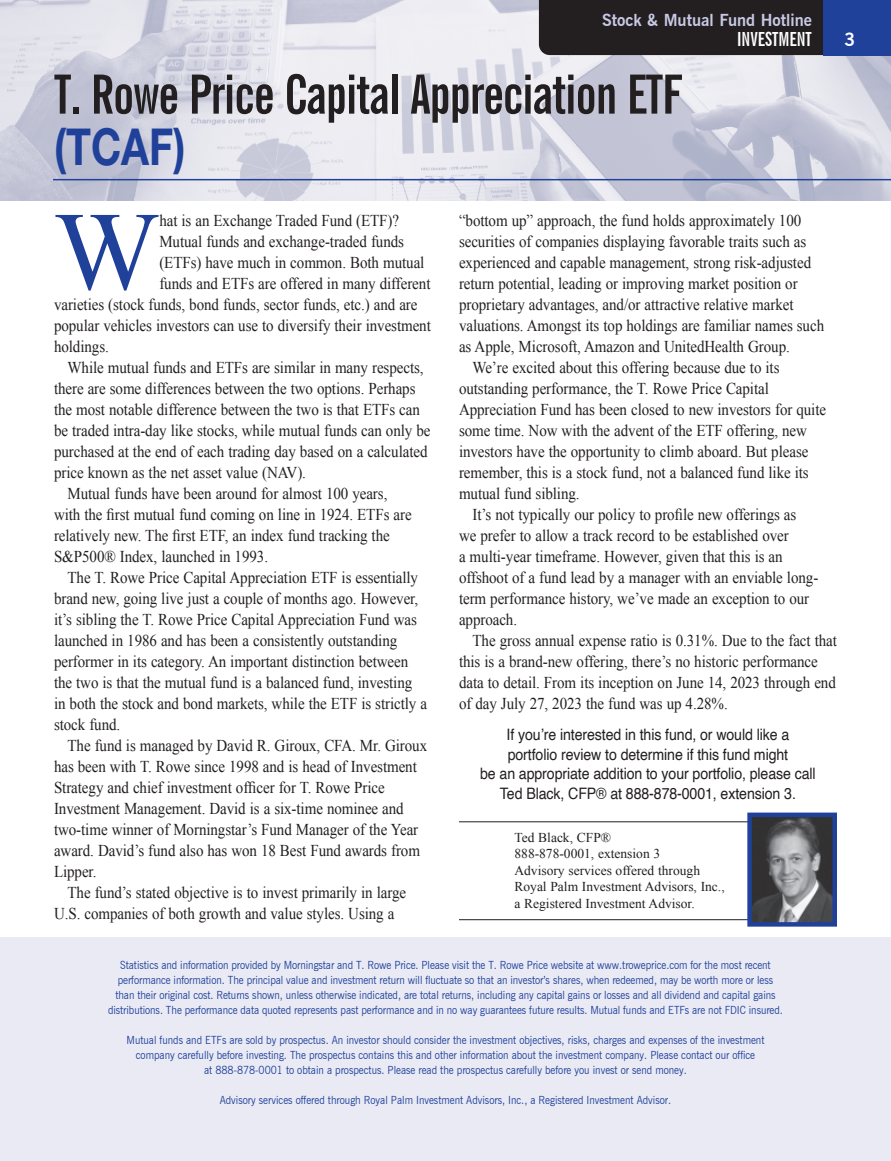
<style>
.page{position:relative;width:891px;height:1161px;background:#fff}
.page>*{position:absolute;margin:0;border:0;box-sizing:border-box;transform-origin:0 0}
.Body1{font:111.6px "Times New Roman";color:#20419a}
.t1{font:700 extra-condensed 54px "News Gothic BT";letter-spacing:-.02em;color:#231f20}
.t2{font:700 51px "Helvetica Neue LT Std";color:#20419a;scale:.8 1}
.Top_Left{font:700 extra-condensed 19.5px "News Gothic BT";color:#fff}
.t3{font:700 18px "News Gothic BT";color:#fff}
.Body1-2{font:16.5px/21px "Times New Roman";letter-spacing:-.005em;color:#231f20;scale:.91 1}
.Top_Left-2{font:700 16.5px "News Gothic BT";color:#c7c8e4}
.benefits{font:15.75px/19.5px "Helvetica";letter-spacing:-.005em;color:#231f20;text-align:center;scale:.9 1}
.Body1-3{font:13.5px/16.5px "Times New Roman";color:#231f20}
.Writer_Name{font:13.5px "Times New Roman";color:#231f20}
.benefits-2{font:11.25px/15px "News Gothic BT";letter-spacing:-.005em;color:#20419a;text-align:center;scale:.9 1}
</style>
<div class="page">
<img style="left:0;top:0;width:891px;height:200px">
<div style="left:0;top:938px;width:891px;height:223px;background:#e9eaf4"></div>
<hr style="left:459px;top:821px;width:305px;height:1px;background:#231f20">
<hr style="left:459px;top:919px;width:305px;height:1px;background:#231f20">
<img style="left:752px;top:818px;width:80px;height:104px">
<div style="left:747px;top:813px;width:90px;height:114px;border:4px solid #20419a"></div>
<div style="left:539px;top:0;width:284px;height:55px;background:#231f20"></div>
<div style="left:823px;top:0;width:68px;height:55px;background:#20419a"></div>
<hr style="left:53px;top:179px;width:838px;height:1px;background:#20419a">
<p class="Top_Left-2" style="left:602px;top:10px;width:211px">Stock &amp; Mutual Fund Hotline</p>
<p class="Top_Left" style="left:737px;top:27px;width:76px">INVESTMENT</p>
<p class="t3" style="left:845px;top:28px;width:12px">3</p>
<p class="t1" style="left:54px;top:62px;width:630px">T. Rowe Price Capital Appreciation ETF</p>
<p class="t2" style="left:54px;top:115px;width:166px">(TCAF)</p>
<p class="Body1" style="left:54px;top:176px;width:107px">W</p>
<p class="Body1-2" style="left:159px;top:210px;width:265px">hat is an Exchange Traded Fund (ETF)?</p>
<p class="Body1-2" style="left:159px;top:231px;width:270px">Mutual funds and exchange-traded funds</p>
<p class="Body1-2" style="left:159px;top:252px;width:293px">(ETFs) have much in common. Both mutual</p>
<p class="Body1-2" style="left:159px;top:273px;width:299px">funds and ETFs are offered in many different</p>
<p class="Body1-2" style="left:54px;top:294px;width:401px">varieties (stock funds, bond funds, sector funds, etc.) and are</p>
<p class="Body1-2" style="left:54px;top:315px;width:416px">popular vehicles investors can use to diversify their investment</p>
<p class="Body1-2" style="left:54px;top:336px;width:62px">holdings.</p>
<p class="Body1-2" style="left:54px;top:357px;width:415px;text-indent:14px">While mutual funds and ETFs are similar in many respects, there are some differences between the two options. Perhaps the most notable difference between the two is that ETFs can be traded intra-day like stocks, while mutual funds can only be purchased at the end of each trading day based on a calculated price known as the net asset value (NAV).</p>
<p class="Body1-2" style="left:54px;top:483px;width:395px;text-indent:14px">Mutual funds have been around for almost 100 years, with the first mutual fund coming on line in 1924. ETFs are relatively new. The first ETF, an index fund tracking the S&amp;P500® Index, launched in 1993.</p>
<p class="Body1-2" style="left:54px;top:567px;width:412px;text-indent:14px">The T. Rowe Price Capital Appreciation ETF is essentially brand new, going live just a couple of months ago. However, it’s sibling the T. Rowe Price Capital Appreciation Fund was launched in 1986 and has been a consistently outstanding performer in its category. An important distinction between the two is that the mutual fund is a balanced fund, investing in both the stock and bond markets, while the ETF is strictly a stock fund.</p>
<p class="Body1-2" style="left:54px;top:735px;width:412px;text-indent:14px">The fund is managed by David R. Giroux, CFA. Mr. Giroux has been with T. Rowe since 1998 and is head of Investment Strategy and chief investment officer for T. Rowe Price Investment Management. David is a six-time nominee and two-time winner of Morningstar’s Fund Manager of the Year award. David’s fund also has won 18 Best Fund awards from Lipper.</p>
<p class="Body1-2" style="left:54px;top:882px;width:388px;text-indent:14px">The fund’s stated objective is to invest primarily in large<br>U.S. companies of both growth and value styles. Using a</p>
<p class="Body1-2" style="left:459px;top:210px;width:403px">“bottom up” approach, the fund holds approximately 100 securities of companies displaying favorable traits such as experienced and capable management, strong risk-adjusted return potential, leading or improving market position or proprietary advantages, and/or attractive relative market valuations. Amongst its top holdings are familiar names such as Apple, Microsoft, Amazon and UnitedHealth Group.</p>
<p class="Body1-2" style="left:459px;top:357px;width:405px;text-indent:14px">We’re excited about this offering because due to its outstanding performance, the T. Rowe Price Capital Appreciation Fund has been closed to new investors for quite some time. Now with the advent of the ETF offering, new investors have the opportunity to climb aboard. But please remember, this is a stock fund, not a balanced fund like its mutual fund sibling.</p>
<p class="Body1-2" style="left:459px;top:504px;width:396px;text-indent:14px">It’s not typically our policy to profile new offerings as<br>we prefer to allow a track record to be established over<br>a multi-year timeframe. However, given that this is an offshoot of a fund lead by a manager with an enviable long&shy;term performance history, we’ve made an exception to our approach.</p>
<p class="Body1-2" style="left:459px;top:630px;width:417px;text-indent:14px">The gross annual expense ratio is 0.31%. Due to the fact that this is a brand-new offering, there’s no historic performance data to detail. From its inception on June 14, 2023 through end of day July 27, 2023 the fund was up 4.28%.</p>
<p class="benefits" style="left:480px;top:726px;width:374px">If you’re interested in this fund, or would like a portfolio review to determine if this fund might<br>be an appropriate addition to your portfolio, please call Ted Black, CFP® at 888-878-0001, extension 3.</p>
<p class="Writer_Name" style="left:514px;top:828px;width:98px">Ted Black, CFP®</p>
<p class="Writer_Name" style="left:514px;top:845px;width:147px">888-878-0001, extension 3</p>
<p class="Body1-3" style="left:514px;top:862px;width:212px">Advisory services offered through<br>Royal Palm Investment Advisors, Inc., a Registered Investment Advisor.</p>
<p class="benefits-2" style="left:108px;top:958px;width:751px">Statistics and information provided by Morningstar and T. Rowe Price. Please visit the T. Rowe Price website at www.troweprice.com for the most recent performance information. The principal value and investment return will fluctuate so that an investor’s shares, when redeemed, may be worth more or less than their original cost. Returns shown, unless otherwise indicated, are total returns, including any capital gains or losses and all dividend and capital gains distributions. The performance data quoted represents past performance and in no way guarantees future results. Mutual funds and ETFs are not FDIC insured.</p>
<p class="benefits-2" style="left:127px;top:1033px;width:710px">Mutual funds and ETFs are sold by prospectus. An investor should consider the investment objectives, risks, charges and expenses of the investment company carefully before investing. The prospectus contains this and other information about the investment company. Please contact our office<br>at 888-878-0001 to obtain a prospectus. Please read the prospectus carefully before you invest or send money.</p>
<p class="benefits-2" style="left:220px;top:1093px;width:503px">Advisory services offered through Royal Palm Investment Advisors, Inc., a Registered Investment Advisor.</p>
</div>
